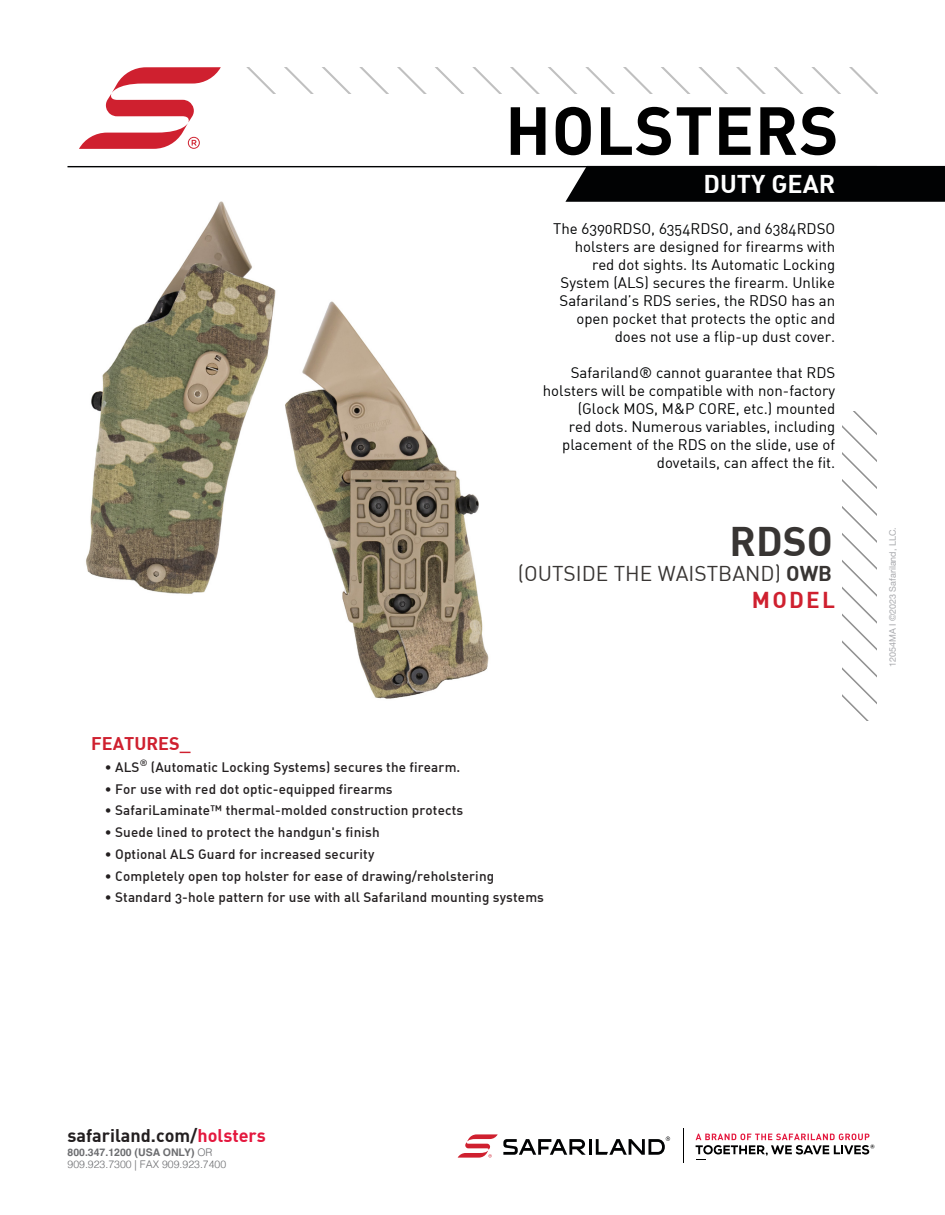
<style>
.page{position:relative;width:945px;height:1215px;background:#fff}
.page>*{position:absolute;margin:0;border:0;box-sizing:border-box;transform-origin:0 0}
.t1{font:66.9px "DIN Bold";letter-spacing:.01em;color:#000}
.t2{font:40.5px "DIN Bold Alternate";color:#383533}
.t3{font:25.2px "DIN Bold Alternate";color:#fff}
.t4{font:22.5px "DIN Bold Alternate";letter-spacing:.1em;color:#cf202f}
.t5{font:21px "DIN Regular Alternate";color:#383533}
.t6{font:18px "DIN Bold";color:#231f20}
.t7{font:18px "DIN Bold Alternate";color:#cf202f}
.t8{font:15px/18px "DIN Regular Alternate";color:#010203;text-align:right}
.t9{font:13.5px "DIN Medium Alternate";letter-spacing:.01em;color:#231f20}
.t10{font:300 10.5px "Helvetica";color:#6c6d70}
.t11{font:700 10.5px "Helvetica";color:#6c6d70}
.t12{font:9px "Helvetica Neue";color:#a8a9ad}
.s1{font-family:"DIN Bold"}
.s2{color:#e4183e}
.s3{font-weight:300}
</style>
<div class="page">
<svg style="left:696px;top:1134px;width:179px;height:26px"></svg>
<hr style="left:683px;top:1128px;width:1px;height:35px;background:#000">
<hr style="left:68px;top:166px;width:809px;height:1px;background:#010203">
<div style="left:565px;top:166px;width:380px;height:36px;background:#010203"></div>
<svg style="left:247px;top:68px;width:631px;height:25px"></svg>
<svg style="left:79px;top:67px;width:142px;height:82px"></svg>
<hr style="left:589px;top:1139px;width:3px;height:16px;background:#010203">
<svg style="left:596px;top:1137px;width:74px;height:18px"></svg>
<svg style="left:458px;top:1134px;width:128px;height:24px"></svg>
<svg style="left:843px;top:411px;width:34px;height:309px"></svg>
<img style="left:86px;top:201px;width:190px;height:393px">
<img style="left:261px;top:291px;width:228px;height:408px">
<p class="t1" style="left:505px;top:87px;width:335px">HOLSTERS</p>
<p class="t3" style="left:704px;top:167px;width:133px">DUTY GEAR</p>
<p class="t8" style="left:553px;top:219px;width:284px">The 6390RDSO, 6354RDSO, and 6384RDSO holsters are designed for firearms with red dot sights. Its Automatic Locking System (ALS) secures the firearm. Unlike Safariland’s RDS series, the RDSO has an open pocket that protects the optic and does not use a flip-up dust cover.</p>
<p class="t8" style="left:543px;top:363px;width:294px">Safariland® cannot guarantee that RDS holsters will be compatible with non-factory (Glock MOS, M&amp;P CORE, etc.) mounted<br>red dots. Numerous variables, including placement of the RDS on the slide, use of dovetails, can affect the fit.</p>
<p class="t2" style="left:730px;top:515px;width:105px">RDSO</p>
<p class="t5" style="left:518px;top:561px;width:316px">(OUTSIDE THE WAISTBAND) <span class="s1">OWB</span></p>
<p class="t4" style="left:752px;top:586px;width:85px">MODEL</p>
<p class="t7" style="left:91px;top:732px;width:101px">FEATURES_</p>
<p class="t9" style="left:105px;top:758px;width:357px">• ALS<sup>®</sup> (Automatic Locking Systems) secures the firearm.</p>
<p class="t9" style="left:105px;top:780px;width:289px">• For use with red dot optic-equipped firearms</p>
<p class="t9" style="left:105px;top:802px;width:360px">• SafariLaminate™ thermal-molded construction protects</p>
<p class="t9" style="left:105px;top:824px;width:276px">• Suede lined to protect the handgun's finish</p>
<p class="t9" style="left:105px;top:845px;width:271px">• Optional ALS Guard for increased security</p>
<p class="t9" style="left:105px;top:867px;width:391px">• Completely open top holster for ease of drawing/reholstering</p>
<p class="t9" style="left:105px;top:889px;width:441px">• Standard 3-hole pattern for use with all Safariland mounting systems</p>
<p class="t12" style="left:886px;top:667px;width:142px;rotate:-90deg">12054MA I ©2023 Safariland, LLC.</p>
<p class="t6" style="left:68px;top:1124px;width:200px">safariland.com/<span class="s2">holsters</span></p>
<p class="t11" style="left:68px;top:1146px;width:147px">800.347.1200 (USA ONLY) <span class="s3">OR</span></p>
<p class="t10" style="left:68px;top:1155px;width:160px">909.923.7300 | FAX 909.923.7400</p>
</div>
